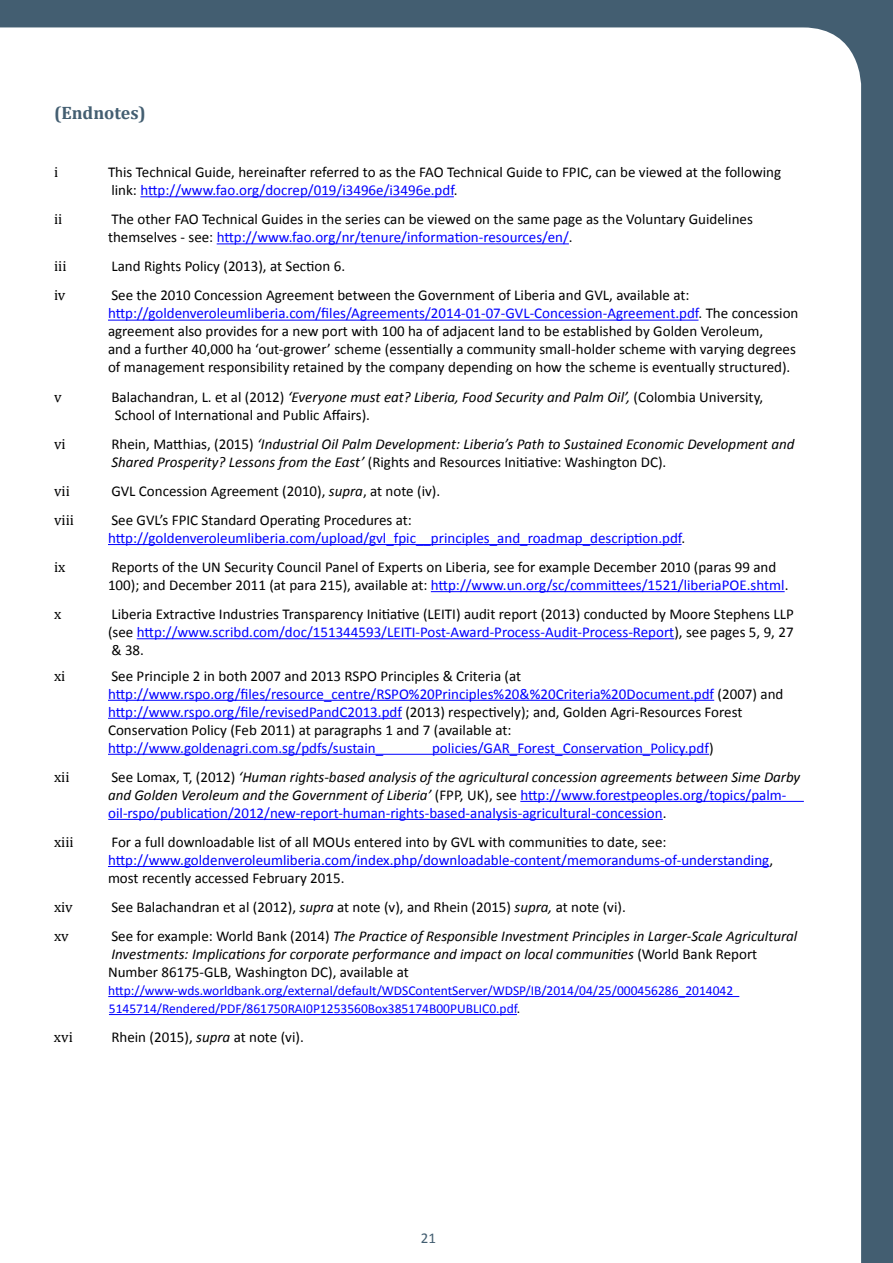
<style>
.page{position:relative;width:893px;height:1263px;background:#435e71}
.page>*{position:absolute;margin:0;border:0;box-sizing:border-box;transform-origin:0 0}
.t1{font:700 18px "Cambria";color:#435e71}
.t2{font:15px/18px "Calibri";color:#000}
.t3{font:15px/18px "Calibri";color:#00f}
.t4{font:italic 15px/18px "Calibri";color:#000}
.t5{font:15px "Cambria";color:#000}
.t6{font:15px "Calibri";color:#435e71}
.t7{font:13.5px/18px "Calibri";color:#00f}
.s1{color:#00f}
.s2{font-style:italic}
.s3{font-style:normal}
.s4{color:#000}
.s5{font-style:italic;color:#000}
</style>
<div class="page">
<div style="left:0;top:27px;width:861px;height:1236px;background:#fff"></div>
<hr style="left:140px;top:196px;width:314px;height:1px;background:#00f">
<hr style="left:217px;top:243px;width:352px;height:1px;background:#00f">
<hr style="left:108px;top:320px;width:590px;height:1px;background:#00f">
<hr style="left:108px;top:544px;width:574px;height:1px;background:#00f">
<hr style="left:431px;top:591px;width:354px;height:1px;background:#00f">
<hr style="left:137px;top:638px;width:537px;height:1px;background:#00f">
<hr style="left:108px;top:700px;width:606px;height:1px;background:#00f">
<hr style="left:108px;top:718px;width:294px;height:1px;background:#00f">
<hr style="left:108px;top:754px;width:601px;height:1px;background:#00f">
<hr style="left:520px;top:801px;width:284px;height:1px;background:#00f">
<hr style="left:108px;top:819px;width:555px;height:1px;background:#00f">
<hr style="left:108px;top:866px;width:661px;height:1px;background:#00f">
<hr style="left:108px;top:996px;width:631px;height:1px;background:#00f">
<hr style="left:109px;top:1014px;width:408px;height:1px;background:#00f">
<p class="t1" style="left:54px;top:100px;width:93px">(Endnotes)</p>
<p class="t5" style="left:54px;top:163px;width:6px">i</p>
<p class="t2" style="left:108px;top:163px;width:675px">This Technical Guide, hereinafter referred to as the FAO Technical Guide to FPIC, can be viewed at the following link: <span class="s1">http://www.fao.org/docrep/019/i3496e/i3496e.pdf</span>.</p>
<p class="t5" style="left:54px;top:210px;width:10px">ii</p>
<p class="t2" style="left:108px;top:210px;width:646px">The other FAO Technical Guides in the series can be viewed on the same page as the Voluntary Guidelines themselves - see: <span class="s1">http://www.fao.org/nr/tenure/information-resources/en/</span>.</p>
<p class="t5" style="left:54px;top:257px;width:14px">iii</p>
<p class="t2" style="left:111px;top:257px;width:235px">Land Rights Policy (2013), at Section 6.</p>
<p class="t5" style="left:54px;top:286px;width:13px">iv</p>
<p class="t2" style="left:108px;top:286px;width:692px">See the 2010 Concession Agreement between the Government of Liberia and GVL, available at: <span class="s1">http://goldenveroleumliberia.com/files/Agreements/2014-01-07-GVL-Concession-Agreement.pdf</span>. The concession agreement also provides for a new port with 100 ha of adjacent land to be established by Golden Veroleum,<br>and a further 40,000 ha ‘out-grower’ scheme (essentially a community small-holder scheme with varying degrees of management responsibility retained by the company depending on how the scheme is eventually structured).</p>
<p class="t5" style="left:54px;top:388px;width:9px">v</p>
<p class="t2" style="left:111px;top:388px;width:653px">Balachandran, L. et al (2012) <span class="s2">‘Everyone must eat? Liberia, Food Security and Palm Oil’,</span> (Colombia University,<br>School of International and Public Affairs).</p>
<p class="t5" style="left:54px;top:435px;width:13px">vi</p>
<p class="t4" style="left:111px;top:434px;width:685px"><span class="s3">Rhein, Matthias, (2015)</span> ‘Industrial Oil Palm Development: Liberia’s Path to Sustained Economic Development and<br>Shared Prosperity? Lessons from the East’ <span class="s3">(Rights and Resources Initiative: Washington DC).</span></p>
<p class="t5" style="left:54px;top:482px;width:17px">vii</p>
<p class="t2" style="left:111px;top:482px;width:330px">GVL Concession Agreement (2010), <span class="s2">supra</span>, at note (iv).</p>
<p class="t5" style="left:54px;top:511px;width:22px">viii</p>
<p class="t3" style="left:108px;top:511px;width:579px"><span class="s4">See GVL’s FPIC Standard Operating Procedures at: </span>http://goldenveroleumliberia.com/upload/gvl_fpic__principles_and_roadmap_description.pdf<span class="s4">.</span></p>
<p class="t5" style="left:54px;top:558px;width:13px">ix</p>
<p class="t2" style="left:108px;top:558px;width:682px">Reports of the UN Security Council Panel of Experts on Liberia, see for example December 2010 (paras 99 and<br>100); and December 2011 (at para 215), available at: <span class="s1">http://www.un.org/sc/committees/1521/liberiaPOE.shtml</span>.</p>
<p class="t5" style="left:54px;top:605px;width:9px">x</p>
<p class="t2" style="left:108px;top:605px;width:687px;text-align:justify">Liberia Extractive Industries Transparency Initiative (LEITI) audit report (2013) conducted by Moore Stephens LLP (see <span class="s1">http://www.scribd.com/doc/151344593/LEITI-Post-Award-Process-Audit-Process-Report</span>), see pages 5, 9, 27 &amp; 38.</p>
<p class="t5" style="left:54px;top:667px;width:13px">xi</p>
<p class="t2" style="left:108px;top:667px;width:677px">See Principle 2 in both 2007 and 2013 RSPO Principles &amp; Criteria (at <span class="s1">http://www.rspo.org/files/resource_centre/RSPO%20Principles%20&amp;%20Criteria%20Document.pdf</span> (2007) and <span class="s1">http://www.rspo.org/file/revisedPandC2013.pdf</span> (2013) respectively); and, Golden Agri-Resources Forest Conservation Policy (Feb 2011) at paragraphs 1 and 7 (available at:</p>
<p class="t3" style="left:108px;top:739px;width:277px">http://www.goldenagri.com.sg/pdfs/sustain_</p>
<p class="t3" style="left:432px;top:739px;width:283px">policies/GAR_Forest_Conservation_Policy.pdf<span class="s4">)</span></p>
<p class="t5" style="left:54px;top:768px;width:17px">xii</p>
<p class="t3" style="left:108px;top:768px;width:694px"><span class="s4">See Lomax, T, (2012)</span> <span class="s5">‘Human rights-based analysis of the agricultural concession agreements between Sime Darby and Golden Veroleum and the Government of Liberia’</span> <span class="s4">(FPP, UK), see</span> http://www.forestpeoples.org/topics/palm&shy;oil-rspo/publication/2012/new-report-human-rights-based-analysis-agricultural-concession<span class="s4">.</span></p>
<p class="t5" style="left:54px;top:833px;width:21px">xiii</p>
<p class="t2" style="left:108px;top:833px;width:667px">For a full downloadable list of all MOUs entered into by GVL with communities to date, see: <span class="s1">http://www.goldenveroleumliberia.com/index.php/downloadable-content/memorandums-of-understanding</span>, most recently accessed February 2015.</p>
<p class="t5" style="left:54px;top:898px;width:20px">xiv</p>
<p class="t2" style="left:111px;top:898px;width:516px">See Balachandran et al (2012), <span class="s2">supra</span> at note (v), and Rhein (2015) <span class="s2">supra,</span> at note (vi).</p>
<p class="t5" style="left:54px;top:927px;width:16px">xv</p>
<p class="t4" style="left:108px;top:926px;width:691px"><span class="s3">See for example: World Bank (2014)</span> The Practice of Responsible Investment Principles in Larger-Scale Agricultural<br>Investments: Implications for corporate performance and impact on local communities <span class="s3">(World Bank Report<br>Number 86175-GLB, Washington DC), available at</span></p>
<p class="t7" style="left:108px;top:981px;width:626px">http://www-wds.worldbank.org/external/default/WDSContentServer/WDSP/IB/2014/04/25/000456286_2014042<br>5145714/Rendered/PDF/861750RAI0P1253560Box385174B00PUBLIC0.pdf<span class="s4">.</span></p>
<p class="t5" style="left:54px;top:1028px;width:20px">xvi</p>
<p class="t2" style="left:111px;top:1028px;width:194px">Rhein (2015), <span class="s2">supra</span> at note (vi).</p>
<p class="t6" style="left:421px;top:1228px;width:17px">21</p>
</div>
